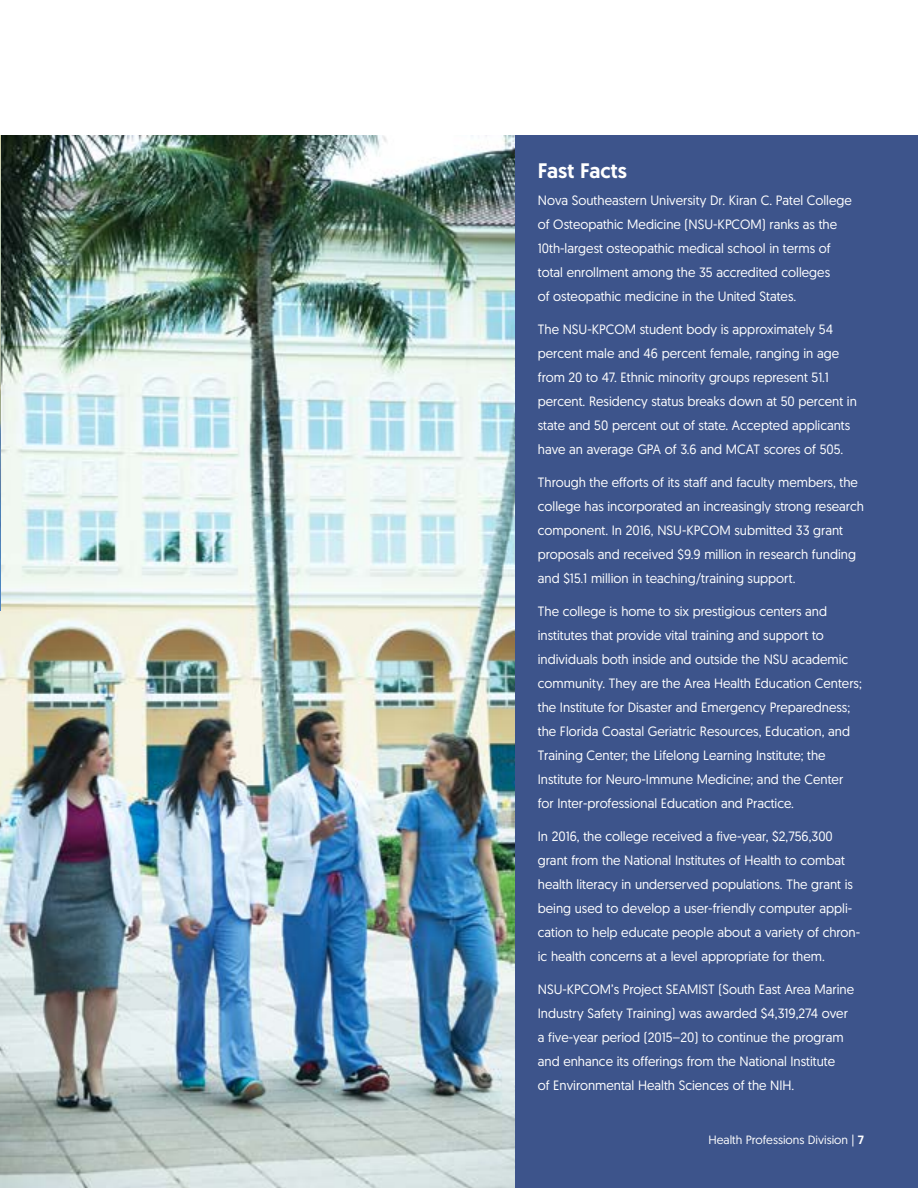
<style>
.page{position:relative;width:918px;height:1188px;background:#fff}
.page>*{position:absolute;margin:0;border:0;box-sizing:border-box;transform-origin:0 0}
.t1{font:500 21px "Geomanist";color:#fff}
.t2{font:13.5px/24px "Geomanist";color:#fff}
.t3{font:12px "Geomanist";color:#fff}
.s1{font-weight:500}
</style>
<div class="page">
<img style="left:0;top:135px;width:515px;height:1053px">
<div style="left:515px;top:135px;width:403px;height:1053px;background:#3d548b"></div>
<img style="left:0;top:135px;width:1px;height:475px">
<h1 class="t1" style="left:538px;top:156px;width:91px">Fast Facts</h1>
<p class="t2" style="left:538px;top:188px;width:316px">Nova Southeastern University Dr. Kiran C. Patel College of Osteopathic Medicine (NSU-KPCOM) ranks as the 10th-largest osteopathic medical school in terms of total enrollment among the 35 accredited colleges<br>of osteopathic medicine in the United States.</p>
<p class="t2" style="left:538px;top:317px;width:321px">The NSU-KPCOM student body is approximately 54 percent male and 46 percent female, ranging in age from 20 to 47. Ethnic minority groups represent 51.1 percent. Residency status breaks down at 50 percent in state and 50 percent out of state. Accepted applicants have an average GPA of 3.6 and MCAT scores of 505.</p>
<p class="t2" style="left:538px;top:470px;width:328px">Through the efforts of its staff and faculty members, the college has incorporated an increasingly strong research component. In 2016, NSU-KPCOM submitted 33 grant proposals and received $9.9 million in research funding and $15.1 million in teaching/training support.</p>
<p class="t2" style="left:538px;top:599px;width:325px">The college is home to six prestigious centers and institutes that provide vital training and support to individuals both inside and outside the NSU academic community. They are the Area Health Education Centers; the Institute for Disaster and Emergency Preparedness; the Florida Coastal Geriatric Resources, Education, and Training Center; the Lifelong Learning Institute; the Institute for Neuro-Immune Medicine; and the Center for Inter-professional Education and Practice.</p>
<p class="t2" style="left:538px;top:824px;width:324px">In 2016, the college received a five-year, $2,756,300 grant from the National Institutes of Health to combat health literacy in underserved populations. The grant is being used to develop a user-friendly computer appli&shy;cation to help educate people about a variety of chron&shy;ic health concerns at a level appropriate for them.</p>
<p class="t2" style="left:538px;top:977px;width:318px">NSU-KPCOM’s Project SEAMIST (South East Area Marine Industry Safety Training) was awarded $4,319,274 over a five-year period (2015–20) to continue the program and enhance its offerings from the National Institute<br>of Environmental Health Sciences of the NIH.</p>
<p class="t3" style="left:708px;top:1132px;width:157px">Health Professions Division | <span class="s1">7</span></p>
</div>
